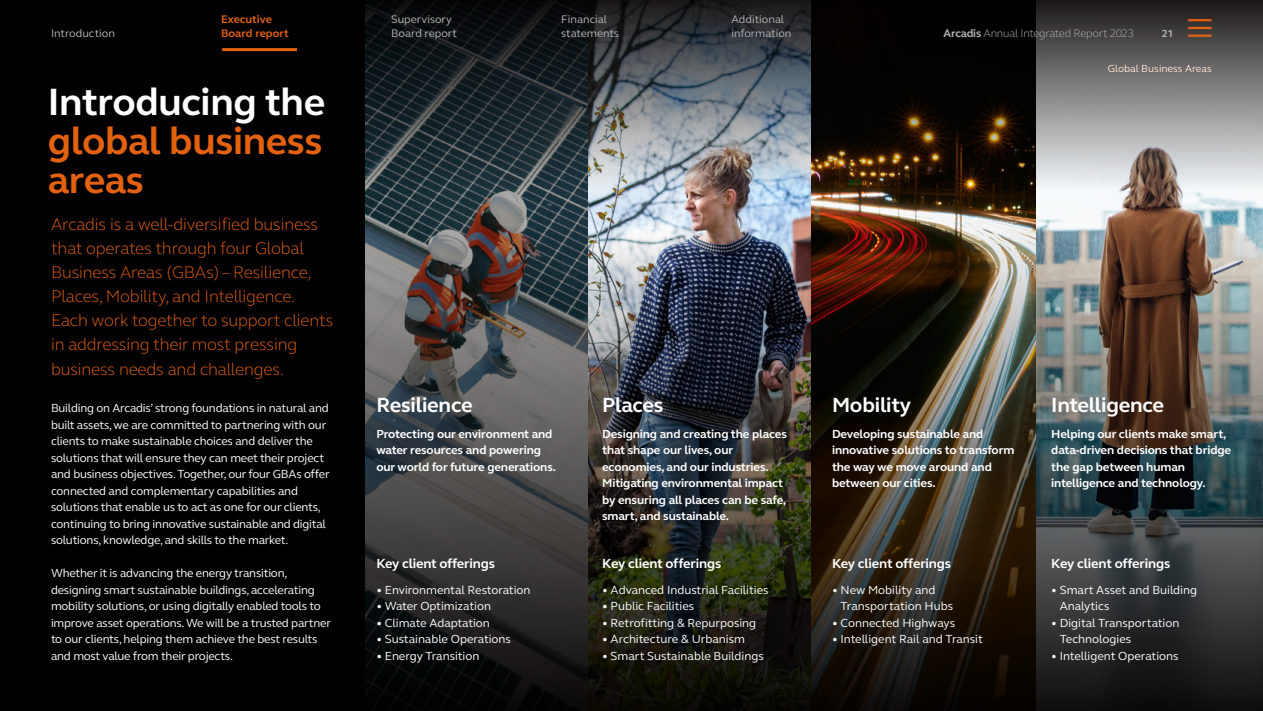
<style>
.page{position:relative;width:1263px;height:711px;background:#fff}
.page>*{position:absolute;margin:0;border:0;box-sizing:border-box;transform-origin:0 0}
.t1{font:700 39px/39px "FS Elliot Pro";letter-spacing:-.01em;color:#e3610f}
.t2{font:700 39px "FS Elliot Pro";letter-spacing:-.01em;color:#fff}
.t3{font:700 21px "FS Elliot Pro";letter-spacing:-.01em;color:#fff}
.t4{font:300 17.25px/24px "FS Elliot Pro";letter-spacing:-.01em;color:#e3610f}
.t5{font:700 13.5px "FS Elliot Pro";letter-spacing:-.01em;color:#fff}
.t6{font:12px/16.5px "FS Elliot Pro";letter-spacing:-.015em;color:#fff}
.t7{font:700 12px/16.5px "FS Elliot Pro";letter-spacing:-.01em;color:#fff}
.t8{font:11.25px/13.5px "FS Elliot Pro";color:#b6b5b5}
.t9{font:300 11.25px "FS Elliot Pro";letter-spacing:-.015em;color:#b6b5b5}
.t10{font:700 11.25px/13.5px "FS Elliot Pro";color:#e3610f}
.t11{font:10.5px "FS Elliot Pro";color:#fff}
.t12{font:700 10.5px "FS Elliot Pro";color:#b6b5b5}
.s1{font-weight:700}
</style>
<div class="page">
<img style="left:589px;top:189px;width:674px;height:41px">
<svg style="left:364px;top:189px;width:225px;height:41px;background:#3c4a4f"></svg>
<img style="left:364px;top:230px;width:899px;height:480px">
<svg style="left:364px;top:0;width:899px;height:189px;background:#454748"></svg>
<div style="left:0;top:0;width:364px;height:710px;background:#000"></div>
<hr style="left:1188px;top:35px;width:23px;height:2px;background:#e3610f">
<hr style="left:1188px;top:27px;width:23px;height:2px;background:#e3610f">
<hr style="left:1188px;top:19px;width:23px;height:2px;background:#e3610f">
<hr style="left:222px;top:48px;width:75px;height:3px;background:#e3610f">
<p class="t10" style="left:221px;top:12px;width:69px">Executive<br>Board report</p>
<p class="t8" style="left:731px;top:12px;width:62px">Additional information</p>
<p class="t8" style="left:561px;top:12px;width:59px">Financial statements</p>
<p class="t8" style="left:391px;top:12px;width:62px">Supervisory</p>
<p class="t8" style="left:51px;top:26px;width:65px">Introduction</p>
<p class="t8" style="left:391px;top:26px;width:67px">Board report</p>
<p class="t9" style="left:944px;top:25px;width:192px"><span class="s1">Arcadis</span> Annual Integrated Report 2023</p>
<p class="t12" style="left:1162px;top:26px;width:13px">21</p>
<h1 class="t2" style="left:48px;top:75px;width:279px">Introducing the</h1>
<h1 class="t1" style="left:48px;top:120px;width:276px">global business areas</h1>
<p class="t4" style="left:51px;top:212px;width:284px">Arcadis is a well-diversified business that operates through four Global Business Areas (GBAs) – Resilience, Places, Mobility, and Intelligence.<br>Each work together to support clients in addressing their most pressing business needs and challenges.</p>
<p class="t6" style="left:51px;top:399px;width:280px">Building on Arcadis’ strong foundations in natural and built assets, we are committed to partnering with our clients to make sustainable choices and deliver the solutions that will ensure they can meet their project and business objectives. Together, our four GBAs offer connected and complementary capabilities and solutions that enable us to act as one for our clients, continuing to bring innovative sustainable and digital solutions, knowledge, and skills to the market.</p>
<p class="t6" style="left:51px;top:564px;width:281px">Whether it is advancing the energy transition, designing smart sustainable buildings, accelerating mobility solutions, or using digitally enabled tools to improve asset operations. We will be a trusted partner to our clients, helping them achieve the best results and most value from their projects.</p>
<p class="t11" style="left:1108px;top:61px;width:106px">Global Business Areas</p>
<h2 class="t3" style="left:376px;top:390px;width:98px">Resilience</h2>
<h2 class="t3" style="left:602px;top:390px;width:63px">Places</h2>
<h2 class="t3" style="left:832px;top:390px;width:81px">Mobility</h2>
<h2 class="t3" style="left:1051px;top:390px;width:114px">Intelligence</h2>
<p class="t7" style="left:376px;top:425px;width:181px">Protecting our environment and water resources and powering our world for future generations.</p>
<p class="t7" style="left:832px;top:425px;width:184px">Developing sustainable and innovative solutions to transform the way we move around and between our cities.</p>
<p class="t7" style="left:602px;top:425px;width:186px">Designing and creating the places that shape our lives, our economies, and our industries.<br>Mitigating environmental impact by ensuring all places can be safe, smart, and sustainable.</p>
<p class="t5" style="left:376px;top:554px;width:120px">Key client offerings</p>
<p class="t6" style="left:376px;top:580px;width:156px">• Environmental Restoration</p>
<p class="t6" style="left:376px;top:597px;width:116px">• Water Optimization</p>
<p class="t6" style="left:376px;top:613px;width:115px">• Climate Adaptation</p>
<p class="t6" style="left:376px;top:630px;width:136px">• Sustainable Operations</p>
<p class="t6" style="left:376px;top:646px;width:105px">• Energy Transition</p>
<p class="t5" style="left:602px;top:554px;width:121px">Key client offerings</p>
<p class="t6" style="left:602px;top:580px;width:168px">• Advanced Industrial Facilities</p>
<p class="t6" style="left:602px;top:597px;width:94px">• Public Facilities</p>
<p class="t6" style="left:602px;top:613px;width:156px">• Retrofitting &amp; Repurposing</p>
<p class="t6" style="left:602px;top:630px;width:144px">• Architecture &amp; Urbanism</p>
<p class="t6" style="left:602px;top:646px;width:163px">• Smart Sustainable Buildings</p>
<p class="t5" style="left:832px;top:554px;width:121px">Key client offerings</p>
<p class="t6" style="left:840px;top:580px;width:114px;text-indent:-9px">• New Mobility and<br>Transportation Hubs</p>
<p class="t6" style="left:832px;top:613px;width:125px">• Connected Highways</p>
<p class="t6" style="left:832px;top:630px;width:152px">• Intelligent Rail and Transit</p>
<p class="t7" style="left:1051px;top:425px;width:181px">Helping our clients make smart, data-driven decisions that bridge the gap between human intelligence and technology.</p>
<p class="t5" style="left:1051px;top:554px;width:121px">Key client offerings</p>
<p class="t6" style="left:1060px;top:580px;width:139px;text-indent:-9px">• Smart Asset and Building<br>Analytics</p>
<p class="t6" style="left:1060px;top:613px;width:121px;text-indent:-9px">• Digital Transportation<br>Technologies</p>
<p class="t6" style="left:1051px;top:646px;width:129px">• Intelligent Operations</p>
</div>
